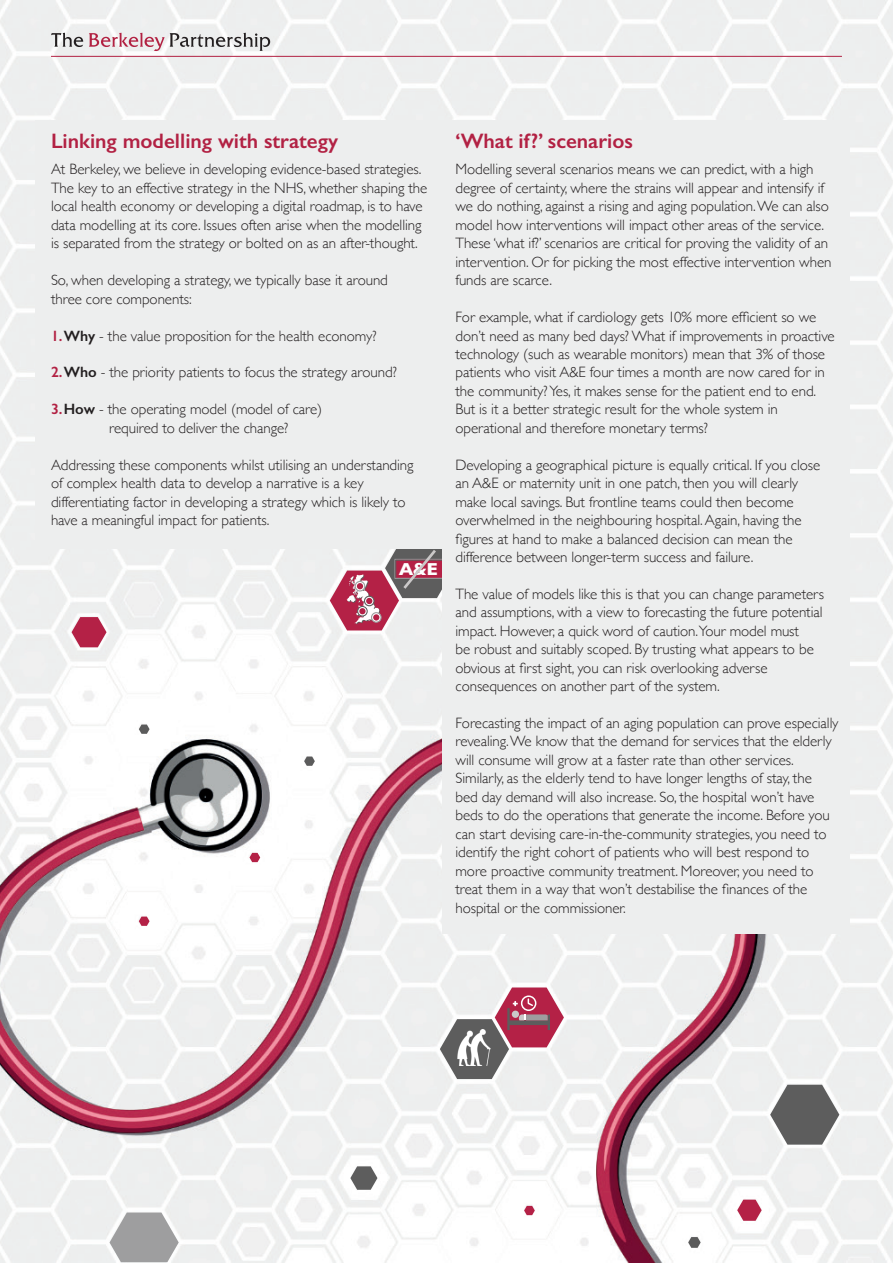
<style>
.page{position:relative;width:893px;height:1263px;background:#fff}
.page>*{position:absolute;margin:0;border:0;box-sizing:border-box;transform-origin:0 0}
.AH_Para_Head{font:600 21px "Gill Sans";color:#b22143}
.t1{font:700 17.7px "Gill Sans";color:#fff}
.AH_Body{font:300 15px/18.5px "Gill Sans";letter-spacing:-.005em;color:#231f20}
.s1{font-weight:600;color:#b22143}
.s2{font-weight:600}
</style>
<div class="page">
<img style="left:0;top:0;width:893px;height:1263px">
<svg style="left:139px;top:724px;width:11px;height:10px"></svg>
<svg style="left:304px;top:756px;width:11px;height:10px"></svg>
<svg style="left:688px;top:1237px;width:13px;height:11px"></svg>
<svg style="left:250px;top:853px;width:10px;height:9px"></svg>
<svg style="left:524px;top:1206px;width:11px;height:9px"></svg>
<svg style="left:139px;top:916px;width:11px;height:10px"></svg>
<svg style="left:737px;top:1199px;width:25px;height:22px"></svg>
<svg style="left:72px;top:617px;width:35px;height:30px"></svg>
<svg style="left:350px;top:1166px;width:27px;height:24px"></svg>
<svg style="left:110px;top:1212px;width:69px;height:50px;background:#b1b1b2"></svg>
<svg style="left:770px;top:1085px;width:69px;height:60px;background:#828383"></svg>
<svg style="left:330px;top:549px;width:112px;height:81px"></svg>
<svg style="left:440px;top:987px;width:124px;height:92px"></svg>
<div style="left:35px;top:120px;width:407px;height:429px;background:#edeeee"></div>
<div style="left:442px;top:120px;width:407px;height:813px;background:#edeeee"></div>
<svg style="left:51px;top:33px;width:32px;height:14px"></svg>
<svg style="left:89px;top:33px;width:181px;height:18px;background:#cdbdc1"></svg>
<hr style="left:51px;top:56px;width:791px;height:1px;background:#b22143">
<p class="AH_Para_Head" style="left:51px;top:128px;width:289px">Linking modelling with strategy</p>
<p class="AH_Body" style="left:51px;top:160px;width:378px">At Berkeley, we believe in developing evidence-based strategies.<br>The key to an effective strategy in the NHS, whether shaping the local health economy or developing a digital roadmap, is to have data modelling at its core. Issues often arise when the modelling is separated from the strategy or bolted on as an after-thought.</p>
<p class="AH_Body" style="left:51px;top:270px;width:338px">So, when developing a strategy, we typically base it around three core components:</p>
<p class="AH_Body" style="left:51px;top:326px;width:327px"><span class="s1">1.</span><span class="s2">Why</span> - the value proposition for the health economy?</p>
<p class="AH_Body" style="left:51px;top:363px;width:347px"><span class="s1">2.</span><span class="s2">Who</span> - the priority patients to focus the strategy around?</p>
<p class="AH_Body" style="left:109px;top:399px;width:215px;text-indent:-58px"><span class="s1">3.</span><span class="s2">How</span> - the operating model (model of care) required to deliver the change?</p>
<p class="AH_Body" style="left:51px;top:455px;width:364px">Addressing these components whilst utilising an understanding of complex health data to develop a narrative is a key differentiating factor in developing a strategy which is likely to have a meaningful impact for patients.</p>
<p class="t1" style="left:399px;top:555px;width:41px">A&amp;E</p>
<p class="AH_Para_Head" style="left:455px;top:128px;width:179px">‘What if?’ scenarios</p>
<p class="AH_Body" style="left:455px;top:160px;width:377px">Modelling several scenarios means we can predict, with a high degree of certainty, where the strains will appear and intensify if we do nothing, against a rising and aging population. We can also model how interventions will impact other areas of the service.<br>These ‘what if?’ scenarios are critical for proving the validity of an intervention. Or for picking the most effective intervention when funds are scarce.</p>
<p class="AH_Body" style="left:455px;top:307px;width:381px">For example, what if cardiology gets 10% more efficient so we don’t need as many bed days? What if improvements in proactive technology (such as wearable monitors) mean that 3% of those patients who visit A&amp;E four times a month are now cared for in the community? Yes, it makes sense for the patient end to end.<br>But is it a better strategic result for the whole system in operational and therefore monetary terms?</p>
<p class="AH_Body" style="left:455px;top:455px;width:366px">Developing a geographical picture is equally critical. If you close an A&amp;E or maternity unit in one patch, then you will clearly make local savings. But frontline teams could then become overwhelmed in the neighbouring hospital. Again, having the figures at hand to make a balanced decision can mean the difference between longer-term success and failure.</p>
<p class="AH_Body" style="left:455px;top:584px;width:370px">The value of models like this is that you can change parameters and assumptions, with a view to forecasting the future potential impact. However, a quick word of caution.Your model must<br>be robust and suitably scoped. By trusting what appears to be obvious at first sight, you can risk overlooking adverse consequences on another part of the system.</p>
<p class="AH_Body" style="left:455px;top:713px;width:385px">Forecasting the impact of an aging population can prove especially revealing. We know that the demand for services that the elderly will consume will grow at a faster rate than other services.<br>Similarly, as the elderly tend to have longer lengths of stay, the<br>bed day demand will also increase. So, the hospital won’t have beds to do the operations that generate the income. Before you can start devising care-in-the-community strategies, you need to identify the right cohort of patients who will best respond to more proactive community treatment. Moreover, you need to treat them in a way that won’t destabilise the finances of the hospital or the commissioner.</p>
</div>
